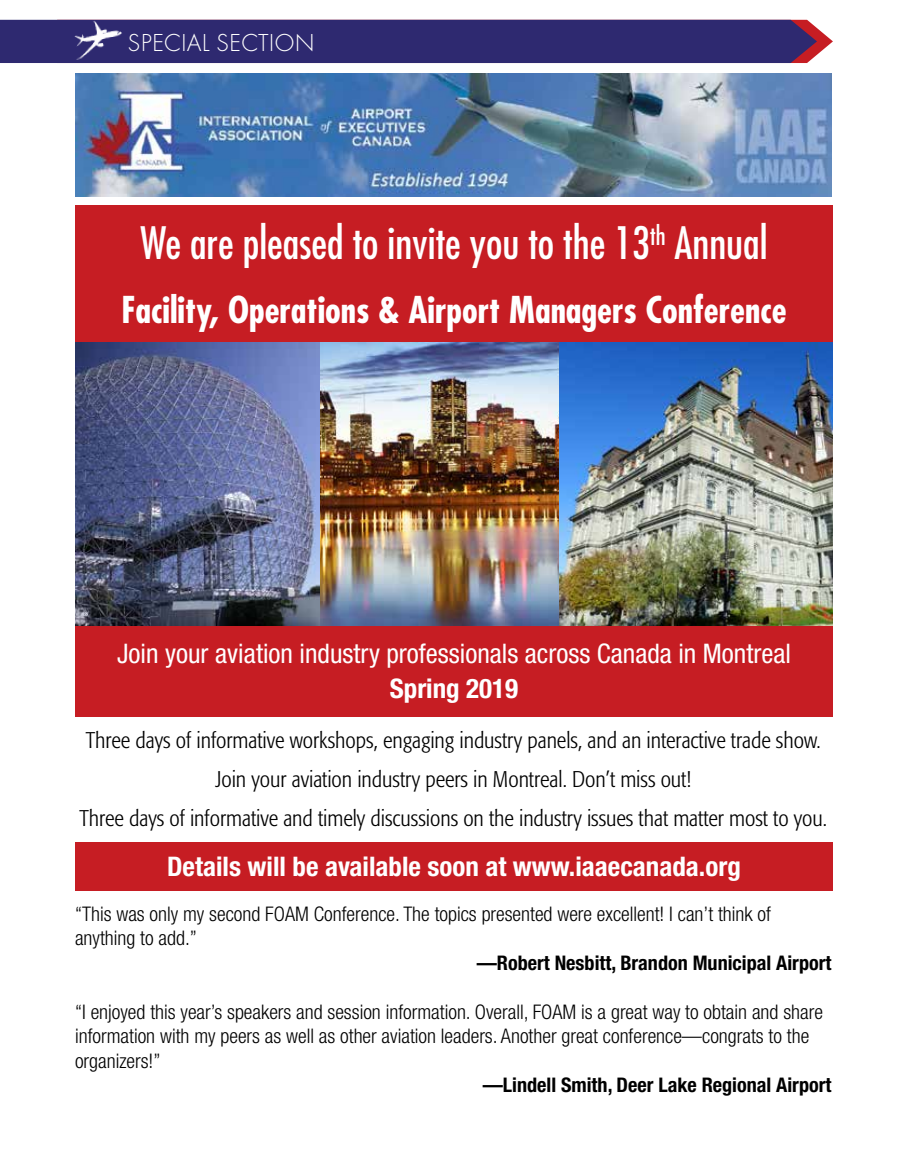
<style>
.page{position:relative;width:905px;height:1175px;background:#fff}
.page>*{position:absolute;margin:0;border:0;box-sizing:border-box;transform-origin:0 0}
.t1{font:condensed 43.5px "Futura";color:#fff}
.t2{font:700 condensed 36px "Futura";color:#fff}
.t3{font:condensed 27px "Helvetica Neue LT Std";color:#fff}
.t4{font:700 condensed 27px "Helvetica Neue LT Std";color:#fff}
.t5{font:300 25.5px "Futura T";color:#fff}
.t6{font:300 condensed 22.5px/39px "Formata";color:#000;text-align:center}
.t7{font:300 condensed 20.1px/24.5px "Helvetica Neue LT Std";color:#000}
.t8{font:700 condensed 20.1px "Helvetica Neue LT Std";color:#000}
</style>
<div class="page">
<div style="left:0;top:20px;width:833px;height:43px;background:#2e2970"></div>
<img style="left:71px;top:19px;width:55px;height:42px">
<img style="left:75px;top:73px;width:756px;height:124px">
<div style="left:75px;top:842px;width:757px;height:48px;background:#c61d23"></div>
<div style="left:75px;top:206px;width:757px;height:136px;background:#c61d23"></div>
<img style="left:319px;top:342px;width:241px;height:284px">
<img style="left:75px;top:342px;width:244px;height:284px">
<img style="left:560px;top:342px;width:272px;height:284px">
<div style="left:75px;top:626px;width:757px;height:90px;background:#c61d23"></div>
<p class="t5" style="left:128px;top:28px;width:189px">SPECIAL SECTION</p>
<h1 class="t1" style="left:140px;top:217px;width:628px">We are pleased to invite you to the 13<sup>th</sup> Annual</h1>
<h2 class="t2" style="left:121px;top:287px;width:666px">Facility, Operations &amp; Airport Managers Conference</h2>
<h3 class="t3" style="left:117px;top:638px;width:675px">Join your aviation industry professionals across Canada in Montreal</h3>
<h3 class="t4" style="left:390px;top:672px;width:130px">Spring 2019</h3>
<p class="t6" style="left:79px;top:721px;width:749px">Three days of informative workshops, engaging industry panels, and an interactive trade show.<br>Join your aviation industry peers in Montreal. Don’t miss out!<br>Three days of informative and timely discussions on the industry issues that matter most to you.</p>
<h3 class="t4" style="left:167px;top:849px;width:575px">Details will be available soon at www.iaaecanada.org</h3>
<p class="t7" style="left:75px;top:901px;width:697px">“This was only my second FOAM Conference. The topics presented were excellent! I can’t think of anything to add.”</p>
<p class="t8" style="left:477px;top:950px;width:356px">—Robert Nesbitt, Brandon Municipal Airport</p>
<p class="t7" style="left:75px;top:999px;width:749px">“I enjoyed this year’s speakers and session information. Overall, FOAM is a great way to obtain and share information with my peers as well as other aviation leaders. Another great conference—congrats to the organizers!”</p>
<p class="t8" style="left:482px;top:1072px;width:350px">—Lindell Smith, Deer Lake Regional Airport</p>
</div>
